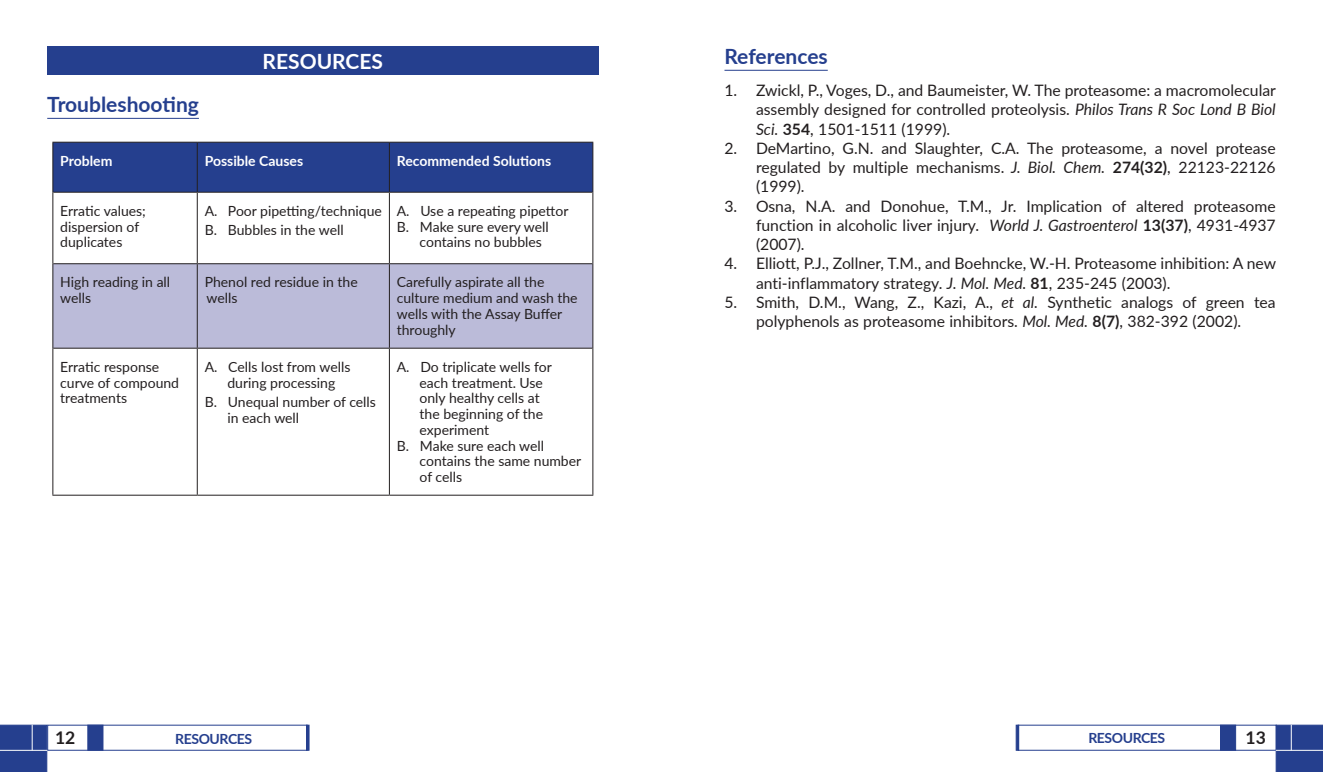
<style>
.page{position:relative;width:1323px;height:772px;background:#fff}
.page>*{position:absolute;margin:0;border:0;box-sizing:border-box;transform-origin:0 0}
.Heading_-_Resources{font:700 21px "Lato";color:#253f8e}
.Section_Heading_-_Wh{font:700 21px "Lato";color:#fff}
.t1{font:700 17.5px "Lato";color:#231f20}
.Bullet_short__Refs_L{font:15.75px/19.2px "Lato";color:#231f20;text-align:justify}
.Troubleshooting_Body{font:14px/15.8px "Lato";color:#231f20}
.Table_Heading{font:700 14px "Lato";color:#fff}
.t2{font:700 14px "Lato";letter-spacing:-.03em;color:#253f8e}
.s1{font-style:italic}
.s2{font-weight:700}
</style>
<div class="page">
<div style="left:87px;top:724px;width:16px;height:26px;background:#253f8e;border:1px solid #253f8e"></div>
<hr style="left:306px;top:724px;width:3px;height:26px;background:#253f8e">
<div style="left:1220px;top:724px;width:16px;height:26px;background:#253f8e;border:1px solid #253f8e"></div>
<div style="left:1016px;top:724px;width:3px;height:26px;background:#253f8e;border:1px solid #253f8e"></div>
<svg style="left:0;top:724px;width:47px;height:48px;background:#2b4491"></svg>
<hr style="left:0;top:750px;width:47px;height:1px;background:#fff">
<svg style="left:1276px;top:724px;width:47px;height:48px;background:#2b4491"></svg>
<hr style="left:1276px;top:750px;width:47px;height:1px;background:#fff">
<hr style="left:47px;top:118px;width:152px;height:1px;background:#253f8e">
<div style="left:47px;top:47px;width:551px;height:28px;background:#253f8e"></div>
<div style="left:53px;top:143px;width:539px;height:49px;background:#253f8e"></div>
<svg style="left:53px;top:193px;width:539px;height:302px"></svg>
<div style="left:53px;top:264px;width:539px;height:84px;background:#bbbbd9"></div>
<hr style="left:52px;top:142px;width:145px;height:1px;background:#231f20">
<hr style="left:52px;top:143px;width:1px;height:49px;background:#231f20">
<hr style="left:52px;top:192px;width:1px;height:72px;background:#231f20">
<hr style="left:52px;top:264px;width:1px;height:84px;background:#231f20">
<hr style="left:52px;top:348px;width:1px;height:147px;background:#231f20">
<hr style="left:52px;top:495px;width:145px;height:1px;background:#231f20">
<hr style="left:389px;top:495px;width:204px;height:1px;background:#231f20">
<hr style="left:53px;top:192px;width:144px;height:1px;background:#231f20">
<hr style="left:53px;top:263px;width:144px;height:1px;background:#231f20">
<hr style="left:389px;top:263px;width:203px;height:1px;background:#231f20">
<hr style="left:389px;top:264px;width:1px;height:84px;background:#231f20">
<hr style="left:53px;top:348px;width:144px;height:1px;background:#231f20">
<hr style="left:389px;top:348px;width:203px;height:1px;background:#231f20">
<hr style="left:197px;top:142px;width:192px;height:1px;background:#231f20">
<hr style="left:592px;top:264px;width:1px;height:84px;background:#231f20">
<hr style="left:197px;top:495px;width:192px;height:1px;background:#231f20">
<hr style="left:197px;top:143px;width:1px;height:49px;background:#231f20">
<hr style="left:197px;top:192px;width:192px;height:1px;background:#231f20">
<hr style="left:197px;top:193px;width:1px;height:70px;background:#231f20">
<hr style="left:197px;top:263px;width:192px;height:1px;background:#231f20">
<hr style="left:197px;top:264px;width:1px;height:84px;background:#231f20">
<hr style="left:197px;top:348px;width:192px;height:1px;background:#231f20">
<hr style="left:197px;top:349px;width:1px;height:146px;background:#231f20">
<hr style="left:389px;top:142px;width:204px;height:1px;background:#231f20">
<hr style="left:592px;top:143px;width:1px;height:49px;background:#231f20">
<hr style="left:592px;top:192px;width:1px;height:72px;background:#231f20">
<hr style="left:592px;top:348px;width:1px;height:147px;background:#231f20">
<hr style="left:389px;top:143px;width:1px;height:49px;background:#231f20">
<hr style="left:389px;top:192px;width:203px;height:1px;background:#231f20">
<hr style="left:389px;top:193px;width:1px;height:70px;background:#231f20">
<hr style="left:389px;top:349px;width:1px;height:146px;background:#231f20">
<hr style="left:724px;top:70px;width:104px;height:1px;background:#253f8e">
<p class="Section_Heading_-_Wh" style="left:263px;top:46px;width:122px">RESOURCES</p>
<p class="Heading_-_Resources" style="left:47px;top:89px;width:153px">Troubleshooting</p>
<p class="Table_Heading" style="left:60px;top:150px;width:54px">Problem</p>
<p class="Table_Heading" style="left:205px;top:150px;width:100px">Possible Causes</p>
<p class="Table_Heading" style="left:397px;top:150px;width:156px">Recommended Solutions</p>
<p class="Troubleshooting_Body" style="left:60px;top:202px;width:87px">Erratic values; dispersion of duplicates</p>
<p class="Troubleshooting_Body" style="left:205px;top:202px;width:179px">A. Poor pipetting/technique</p>
<p class="Troubleshooting_Body" style="left:397px;top:202px;width:173px">A. Use a repeating pipettor</p>
<p class="Troubleshooting_Body" style="left:420px;top:218px;width:131px;text-indent:-23px">B. Make sure every well contains no bubbles</p>
<p class="Troubleshooting_Body" style="left:205px;top:221px;width:141px">B. Bubbles in the well</p>
<p class="Troubleshooting_Body" style="left:60px;top:274px;width:111px">High reading in all wells</p>
<p class="Troubleshooting_Body" style="left:205px;top:274px;width:155px">Phenol red residue in the wells</p>
<p class="Troubleshooting_Body" style="left:397px;top:274px;width:182px">Carefully aspirate all the culture medium and wash the wells with the Assay Buffer throughly</p>
<p class="Troubleshooting_Body" style="left:60px;top:358px;width:120px">Erratic response curve of compound treatments</p>
<p class="Troubleshooting_Body" style="left:205px;top:358px;width:147px;text-align:center">A. Cells lost from wells during processing</p>
<p class="Troubleshooting_Body" style="left:420px;top:358px;width:134px;text-indent:-23px">A. Do triplicate wells for each treatment. Use only healthy cells at the beginning of the experiment</p>
<p class="Troubleshooting_Body" style="left:420px;top:437px;width:163px;text-indent:-23px">B. Make sure each well contains the same number of cells</p>
<p class="Troubleshooting_Body" style="left:227px;top:393px;width:150px;text-indent:-23px">B. Unequal number of cells in each well</p>
<p class="Heading_-_Resources" style="left:724px;top:41px;width:105px">References</p>
<p class="Bullet_short__Refs_L" style="left:756px;top:80px;width:522px;text-indent:-32px">1. Zwickl, P., Voges, D., and Baumeister, W. The proteasome: a macromolecular assembly designed for controlled proteolysis. <span class="s1">Philos Trans R Soc Lond B Biol Sci.</span> <span class="s2">354</span>, 1501-1511 (1999).</p>
<p class="Bullet_short__Refs_L" style="left:756px;top:138px;width:521px;text-indent:-32px">2. DeMartino, G.N. and Slaughter, C.A. The proteasome, a novel protease regulated by multiple mechanisms. <span class="s1">J. Biol. Chem.</span> <span class="s2">274(32)</span>, 22123-22126 (1999).</p>
<p class="Bullet_short__Refs_L" style="left:756px;top:195px;width:521px;text-indent:-32px">3. Osna, N.A. and Donohue, T.M., Jr. Implication of altered proteasome function in alcoholic liver injury. <span class="s1">World J. Gastroenterol</span> <span class="s2">13(37)</span>, 4931-4937 (2007).</p>
<p class="Bullet_short__Refs_L" style="left:756px;top:253px;width:522px;text-indent:-32px">4. Elliott, P.J., Zollner, T.M., and Boehncke, W.-H. Proteasome inhibition: A new anti-inflammatory strategy. <span class="s1">J. Mol. Med.</span> <span class="s2">81</span>, 235-245 (2003).</p>
<p class="Bullet_short__Refs_L" style="left:724px;top:292px;width:553px;text-align:center">5. Smith, D.M., Wang, Z., Kazi, A., <span class="s1">et al.</span> Synthetic analogs of green tea polyphenols as proteasome inhibitors. <span class="s1">Mol. Med.</span> <span class="s2">8(7)</span>, 382-392 (2002).</p>
<p class="t1" style="left:55px;top:725px;width:22px">12</p>
<p class="t2" style="left:175px;top:728px;width:78px">RESOURCES</p>
<p class="t2" style="left:1088px;top:727px;width:78px">RESOURCES</p>
<p class="t1" style="left:1246px;top:725px;width:22px">13</p>
</div>
